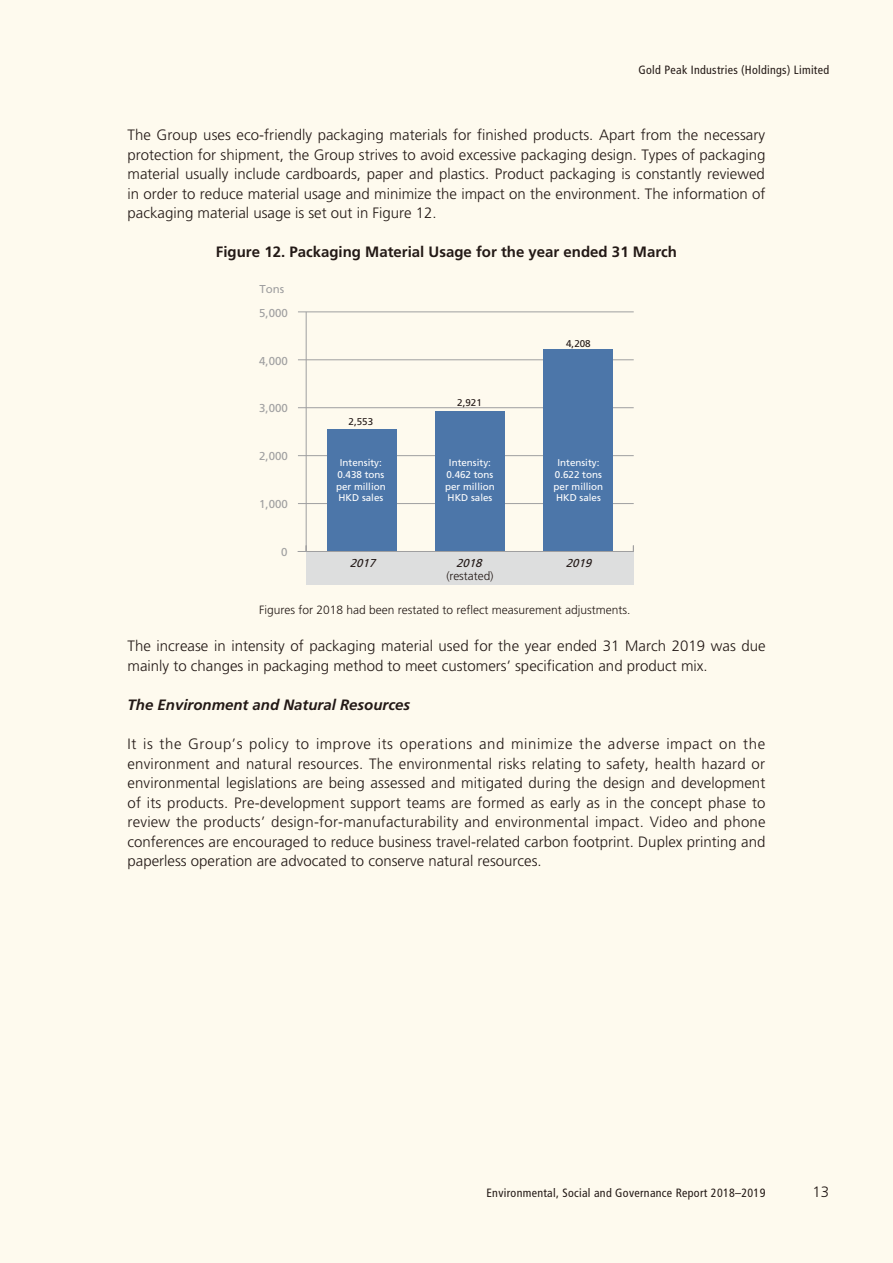
<style>
.page{position:relative;width:893px;height:1263px;background:#fefaee}
.page>*{position:absolute;margin:0;border:0;box-sizing:border-box;transform-origin:0 0}
.t1{font:300 15px/19.5px "Frutiger LT Std";color:#231916;text-align:justify}
.t2{font:700 15px "Frutiger LT Std";color:#231916}
.t3{font:italic 700 15px "Frutiger LT Std";color:#231916}
.t4{font:condensed 12px "Frutiger LT Std";letter-spacing:.025em;color:#231916}
.t5{font:300 12px "Frutiger LT Std";color:#231916}
.t6{font:300 11.85px "Frutiger LT Std";color:#231916}
.t7{font:11.4px "Frutiger LT Std";color:#9f9fa0}
.t8{font:italic 11.4px "Frutiger LT Std";color:#231917}
.t9{font:9.9px/11.9px "Frutiger LT Std";color:#fff;text-align:center}
.t10{font:9.9px "Frutiger LT Std";color:#231917}
</style>
<div class="page">
<div style="left:306px;top:551px;width:328px;height:34px;background:#dddede"></div>
<hr style="left:298px;top:503px;width:336px;height:1px;background:#9f9fa0">
<hr style="left:298px;top:455px;width:336px;height:1px;background:#9f9fa0">
<hr style="left:298px;top:407px;width:336px;height:1px;background:#9f9fa0">
<hr style="left:298px;top:360px;width:336px;height:1px;background:#9f9fa0">
<hr style="left:298px;top:312px;width:336px;height:1px;background:#9f9fa0">
<hr style="left:298px;top:551px;width:336px;height:1px;background:#9f9fa0">
<hr style="left:306px;top:312px;width:1px;height:239px;background:#9f9fa0">
<div style="left:327px;top:429px;width:69px;height:122px;background:#4c76a9"></div>
<div style="left:435px;top:411px;width:69px;height:140px;background:#4c76a9"></div>
<div style="left:543px;top:350px;width:69px;height:201px;background:#4c76a9"></div>
<p class="t4" style="left:638px;top:63px;width:192px">Gold Peak Industries (Holdings) Limited</p>
<p class="t1" style="left:128px;top:125px;width:639px">The Group uses eco-friendly packaging materials for finished products. Apart from the necessary protection for shipment, the Group strives to avoid excessive packaging design. Types of packaging material usually include cardboards, paper and plastics. Product packaging is constantly reviewed in order to reduce material usage and minimize the impact on the environment. The information of packaging material usage is set out in Figure 12.</p>
<p class="t2" style="left:216px;top:243px;width:462px">Figure 12. Packaging Material Usage for the year ended 31 March</p>
<p class="t7" style="left:259px;top:282px;width:26px">Tons</p>
<p class="t7" style="left:259px;top:306px;width:30px">5,000</p>
<p class="t7" style="left:259px;top:354px;width:30px">4,000</p>
<p class="t7" style="left:259px;top:402px;width:30px">3,000</p>
<p class="t7" style="left:259px;top:450px;width:30px">2,000</p>
<p class="t7" style="left:259px;top:497px;width:30px">1,000</p>
<p class="t7" style="left:281px;top:545px;width:8px">0</p>
<p class="t10" style="left:349px;top:415px;width:26px">2,553</p>
<p class="t10" style="left:457px;top:397px;width:26px">2,921</p>
<p class="t10" style="left:566px;top:338px;width:26px">4,208</p>
<p class="t9" style="left:336px;top:457px;width:51px">Intensity:<br>0.438 tons per million<br>HKD sales</p>
<p class="t9" style="left:445px;top:457px;width:51px">Intensity:<br>0.462 tons per million<br>HKD sales</p>
<p class="t9" style="left:554px;top:457px;width:51px">Intensity:<br>0.622 tons per million<br>HKD sales</p>
<p class="t8" style="left:350px;top:557px;width:31px">2017</p>
<p class="t8" style="left:456px;top:557px;width:31px">2018</p>
<p class="t8" style="left:566px;top:557px;width:31px">2019</p>
<p class="t6" style="left:446px;top:569px;width:49px">(restated)</p>
<p class="t5" style="left:259px;top:603px;width:371px">Figures for 2018 had been restated to reflect measurement adjustments.</p>
<p class="t1" style="left:128px;top:637px;width:640px">The increase in intensity of packaging material used for the year ended 31 March 2019 was due mainly to changes in packaging method to meet customers’ specification and product mix.</p>
<p class="t3" style="left:128px;top:696px;width:284px">The Environment and Natural Resources</p>
<p class="t1" style="left:128px;top:734px;width:640px">It is the Group’s policy to improve its operations and minimize the adverse impact on the environment and natural resources. The environmental risks relating to safety, health hazard or environmental legislations are being assessed and mitigated during the design and development of its products. Pre-development support teams are formed as early as in the concept phase to review the products’ design-for-manufacturability and environmental impact. Video and phone conferences are encouraged to reduce business travel-related carbon footprint. Duplex printing and paperless operation are advocated to conserve natural resources.</p>
<p class="t4" style="left:486px;top:1186px;width:280px">Environmental, Social and Governance Report 2018–2019</p>
<p class="t1" style="left:812px;top:1182px;width:18px">13</p>
</div>
